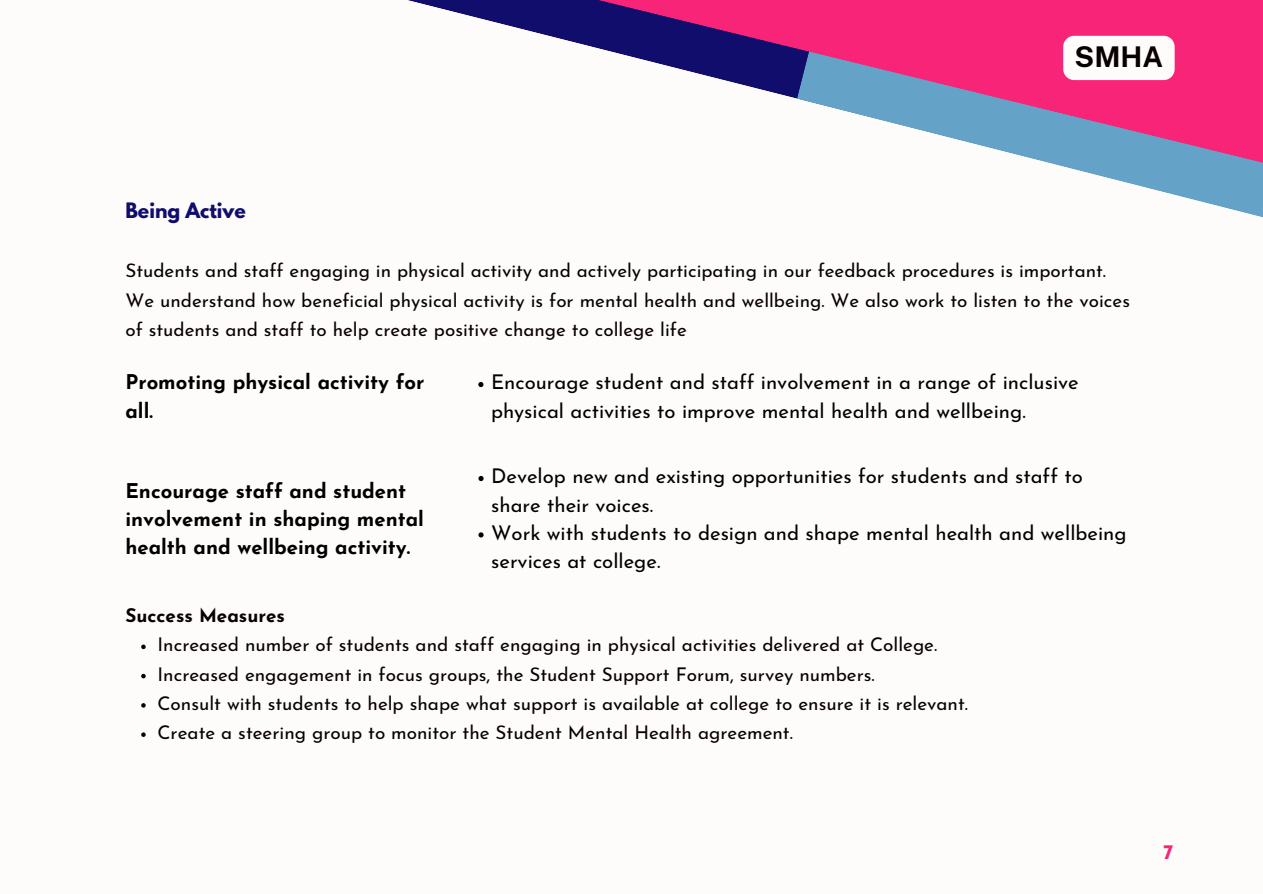
<style>
.page{position:relative;width:1263px;height:894px;background:#fff}
.page>*{position:absolute;margin:0;border:0;box-sizing:border-box;transform-origin:0 0}
.t1{font:700 28.5px "Public Sans";color:#090000}
.t2{font:20.25px/28.2px "Josefin Sans";color:#000}
.t3{font:700 20.25px/28.2px "Josefin Sans";color:#000}
.t4{font:700 20.25px "Josefin Sans";color:#f82477}
.t5{font:18.9px/29.7px "Josefin Sans";color:#090000}
.t6{font:700 18.9px "Josefin Sans";color:#090000}
.t7{font:700 18.9px "League Spartan";color:#110d6d}
</style>
<div class="page">
<div style="left:0;top:0;width:1263px;height:893px;background:#fdfcfb"></div>
<svg style="left:1070px;top:168px;width:193px;height:50px"></svg>
<svg style="left:408px;top:0;width:855px;height:168px"></svg>
<svg style="left:1063px;top:36px;width:112px;height:44px"></svg>
<svg style="left:478px;top:382px;width:5px;height:5px"></svg>
<svg style="left:478px;top:476px;width:6px;height:5px"></svg>
<svg style="left:478px;top:532px;width:6px;height:5px"></svg>
<svg style="left:141px;top:644px;width:5px;height:5px"></svg>
<svg style="left:141px;top:673px;width:5px;height:5px"></svg>
<svg style="left:141px;top:703px;width:5px;height:4px"></svg>
<svg style="left:141px;top:732px;width:5px;height:4px"></svg>
<h2 class="t1" style="left:1075px;top:40px;width:90px">SMHA</h2>
<p class="t7" style="left:125px;top:200px;width:122px">Being Active</p>
<h2 class="t5" style="left:125px;top:257px;width:1006px">Students and staff engaging in physical activity and actively participating in our feedback procedures is important.<br>We understand how beneficial physical activity is for mental health and wellbeing. We also work to listen to the voices of students and staff to help create positive change to college life</h2>
<p class="t3" style="left:125px;top:370px;width:301px">Promoting physical activity for all.</p>
<h2 class="t2" style="left:491px;top:370px;width:589px">Encourage student and staff involvement in a range of inclusive physical activities to improve mental health and wellbeing.</h2>
<p class="t3" style="left:125px;top:478px;width:300px">Encourage staff and student involvement in shaping mental health and wellbeing activity.</p>
<p class="t2" style="left:491px;top:464px;width:593px">Develop new and existing opportunities for students and staff to share their voices.</p>
<h2 class="t2" style="left:491px;top:520px;width:637px">Work with students to design and shape mental health and wellbeing services at college.</h2>
<p class="t6" style="left:125px;top:607px;width:161px">Success Measures</p>
<p class="t5" style="left:158px;top:631px;width:781px">Increased number of students and staff engaging in physical activities delivered at College.</p>
<p class="t5" style="left:158px;top:660px;width:719px">Increased engagement in focus groups, the Student Support Forum, survey numbers.</p>
<p class="t5" style="left:158px;top:690px;width:812px">Consult with students to help shape what support is available at college to ensure it is relevant.</p>
<p class="t5" style="left:158px;top:719px;width:637px">Create a steering group to monitor the Student Mental Health agreement.</p>
<h1 class="t4" style="left:1163px;top:843px;width:12px">7</h1>
</div>
